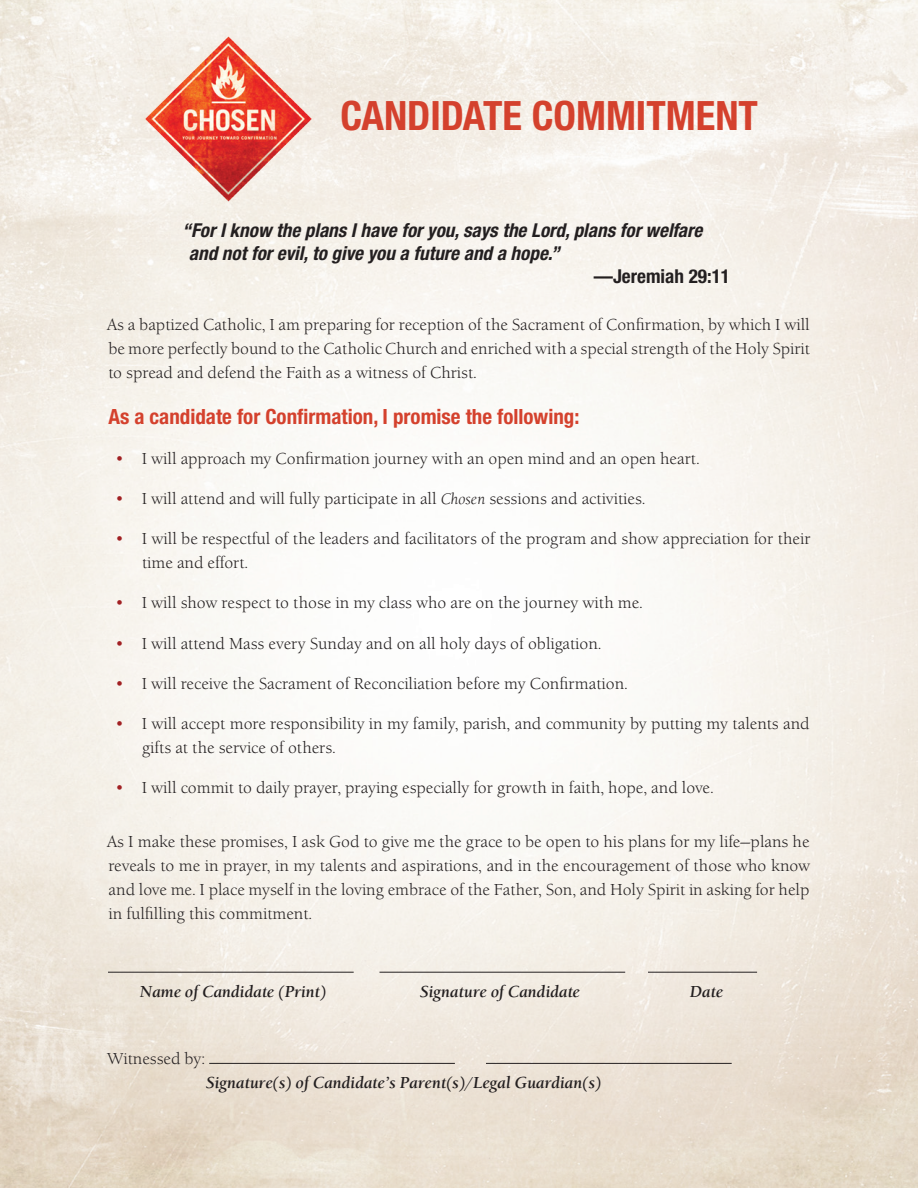
<style>
.page{position:relative;width:918px;height:1188px;background:#fff}
.page>*{position:absolute;margin:0;border:0;box-sizing:border-box;transform-origin:0 0}
.t1{font:700 condensed 40.5px "Helvetica Neue LT Std";color:#d4412d}
.subhead{font:700 condensed 21px "Helvetica Neue LT Std";color:#d4412d}
.PGfeaturehead{font:italic 700 condensed 19.2px/23px "Helvetica Neue LT Std";color:#231f20}
.PGfeaturehead-2{font:700 condensed 19.2px "Helvetica Neue LT Std";color:#231f20}
.BODY{font:16.5px/24px "Berkeley Old ITC";color:#231f20;text-align:justify}
.BODY-2{font:italic 700 16.5px "Berkeley Old ITC";color:#231f20}
.s1{color:#a12023}
.s2{font-family:"Berkeley";font-style:italic}
</style>
<div class="page">
<img style="left:0;top:0;width:918px;height:1188px">
<img style="left:137px;top:28px;width:181px;height:181px">
<hr style="left:108px;top:972px;width:246px;height:1px;background:#231f20">
<hr style="left:380px;top:972px;width:245px;height:1px;background:#231f20">
<hr style="left:648px;top:972px;width:109px;height:1px;background:#231f20">
<hr style="left:209px;top:1063px;width:246px;height:1px;background:#231f20">
<hr style="left:486px;top:1063px;width:246px;height:1px;background:#231f20">
<p class="t1" style="left:341px;top:92px;width:419px">CANDIDATE COMMITMENT</p>
<p class="PGfeaturehead" style="left:189px;top:219px;width:515px;text-indent:-7px">“For I know the plans I have for you, says the Lord, plans for welfare and not for evil, to give you a future and a hope.”</p>
<p class="PGfeaturehead-2" style="left:594px;top:265px;width:138px">—Jeremiah 29:11</p>
<p class="BODY" style="left:107px;top:313px;width:704px">As a baptized Catholic, I am preparing for reception of the Sacrament of Confirmation, by which I will be more perfectly bound to the Catholic Church and enriched with a special strength of the Holy Spirit to spread and defend the Faith as a witness of Christ.</p>
<p class="subhead" style="left:108px;top:403px;width:473px">As a candidate for Confirmation, I promise the following:</p>
<p class="BODY" style="left:114px;top:447px;width:587px"><span class="s1">•</span> I will approach my Confirmation journey with an open mind and an open heart.</p>
<p class="BODY" style="left:114px;top:487px;width:533px"><span class="s1">•</span> I will attend and will fully participate in all <span class="s2">Chosen</span> sessions and activities.</p>
<p class="BODY" style="left:142px;top:527px;width:670px;text-indent:-28px"><span class="s1">•</span> I will be respectful of the leaders and facilitators of the program and show appreciation for their time and effort.</p>
<p class="BODY" style="left:114px;top:591px;width:530px"><span class="s1">•</span> I will show respect to those in my class who are on the journey with me.</p>
<p class="BODY" style="left:114px;top:631px;width:489px"><span class="s1">•</span> I will attend Mass every Sunday and on all holy days of obligation.</p>
<p class="BODY" style="left:114px;top:672px;width:515px"><span class="s1">•</span> I will receive the Sacrament of Reconciliation before my Confirmation.</p>
<p class="BODY" style="left:142px;top:712px;width:669px;text-indent:-28px"><span class="s1">•</span> I will accept more responsibility in my family, parish, and community by putting my talents and gifts at the service of others.</p>
<p class="BODY" style="left:114px;top:776px;width:601px"><span class="s1">•</span> I will commit to daily prayer, praying especially for growth in faith, hope, and love.</p>
<p class="BODY" style="left:107px;top:830px;width:705px">As I make these promises, I ask God to give me the grace to be open to his plans for my life—plans he reveals to me in prayer, in my talents and aspirations, and in the encouragement of those who know and love me. I place myself in the loving embrace of the Father, Son, and Holy Spirit in asking for help in fulfilling this commitment.</p>
<p class="BODY-2" style="left:139px;top:982px;width:188px">Name of Candidate (Print)</p>
<p class="BODY-2" style="left:420px;top:982px;width:161px">Signature of Candidate</p>
<p class="BODY-2" style="left:689px;top:982px;width:35px">Date</p>
<p class="BODY" style="left:107px;top:1047px;width:99px">Witnessed by:</p>
<p class="BODY-2" style="left:205px;top:1073px;width:397px">Signature(s) of Candidate’s Parent(s)/Legal Guardian(s)</p>
</div>
